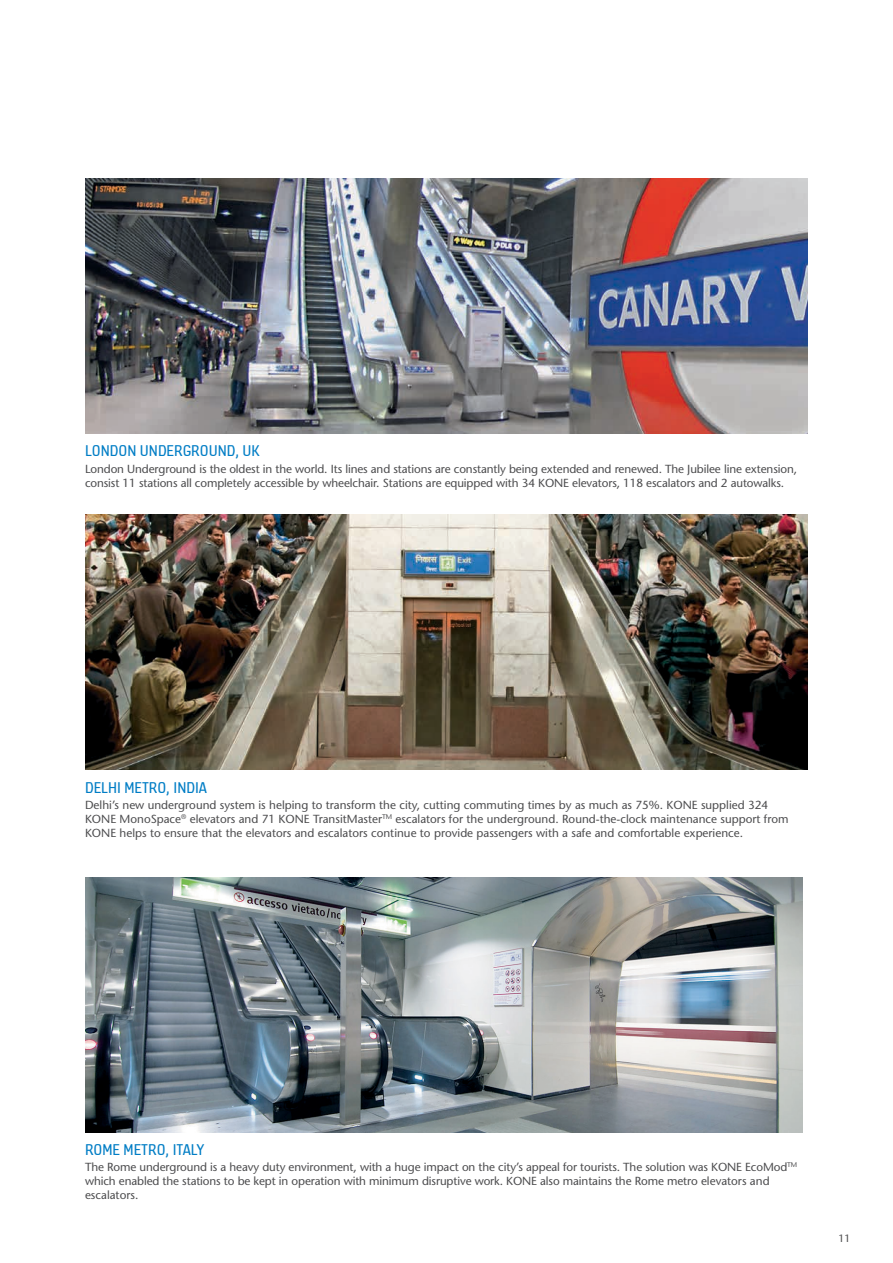
<style>
.page{position:relative;width:893px;height:1263px;background:#fff}
.page>*{position:absolute;margin:0;border:0;box-sizing:border-box;transform-origin:0 0}
.t1{font:16.5px "KONE Information v 13";color:#007dc5}
.t2{font:11.7px/14.2px "Stone Sans";letter-spacing:-.01em;color:#4d4d4f}
.t3{font:10.5px "Stone Sans";color:#4d4d4f}
</style>
<div class="page">
<img style="left:85px;top:178px;width:723px;height:255px">
<img style="left:85px;top:515px;width:723px;height:255px">
<img style="left:85px;top:877px;width:717px;height:255px">
<h1 class="t1" style="left:85px;top:440px;width:176px">LONDON UNDERGROUND, UK</h1>
<p class="t2" style="left:85px;top:461px;width:714px">London Underground is the oldest in the world. Its lines and stations are constantly being extended and renewed. The Jubilee line extension, consist 11 stations all completely accessible by wheelchair. Stations are equipped with 34 KONE elevators, 118 escalators and 2 autowalks.</p>
<h1 class="t1" style="left:85px;top:776px;width:123px">DELHI METRO, INDIA</h1>
<p class="t2" style="left:85px;top:798px;width:705px">Delhi’s new underground system is helping to transform the city, cutting commuting times by as much as 75%. KONE supplied 324<br>KONE MonoSpace<sup>®</sup> elevators and 71 KONE TransitMaster<sup>TM</sup> escalators for the underground. Round-the-clock maintenance support from<br>KONE helps to ensure that the elevators and escalators continue to provide passengers with a safe and comfortable experience.</p>
<h1 class="t1" style="left:85px;top:1138px;width:121px">ROME METRO, ITALY</h1>
<p class="t2" style="left:85px;top:1160px;width:714px">The Rome underground is a heavy duty environment, with a huge impact on the city’s appeal for tourists. The solution was KONE EcoMod<sup>TM </sup>which enabled the stations to be kept in operation with minimum disruptive work. KONE also maintains the Rome metro elevators and escalators.</p>
<p class="t3" style="left:838px;top:1231px;width:14px">11</p>
</div>
